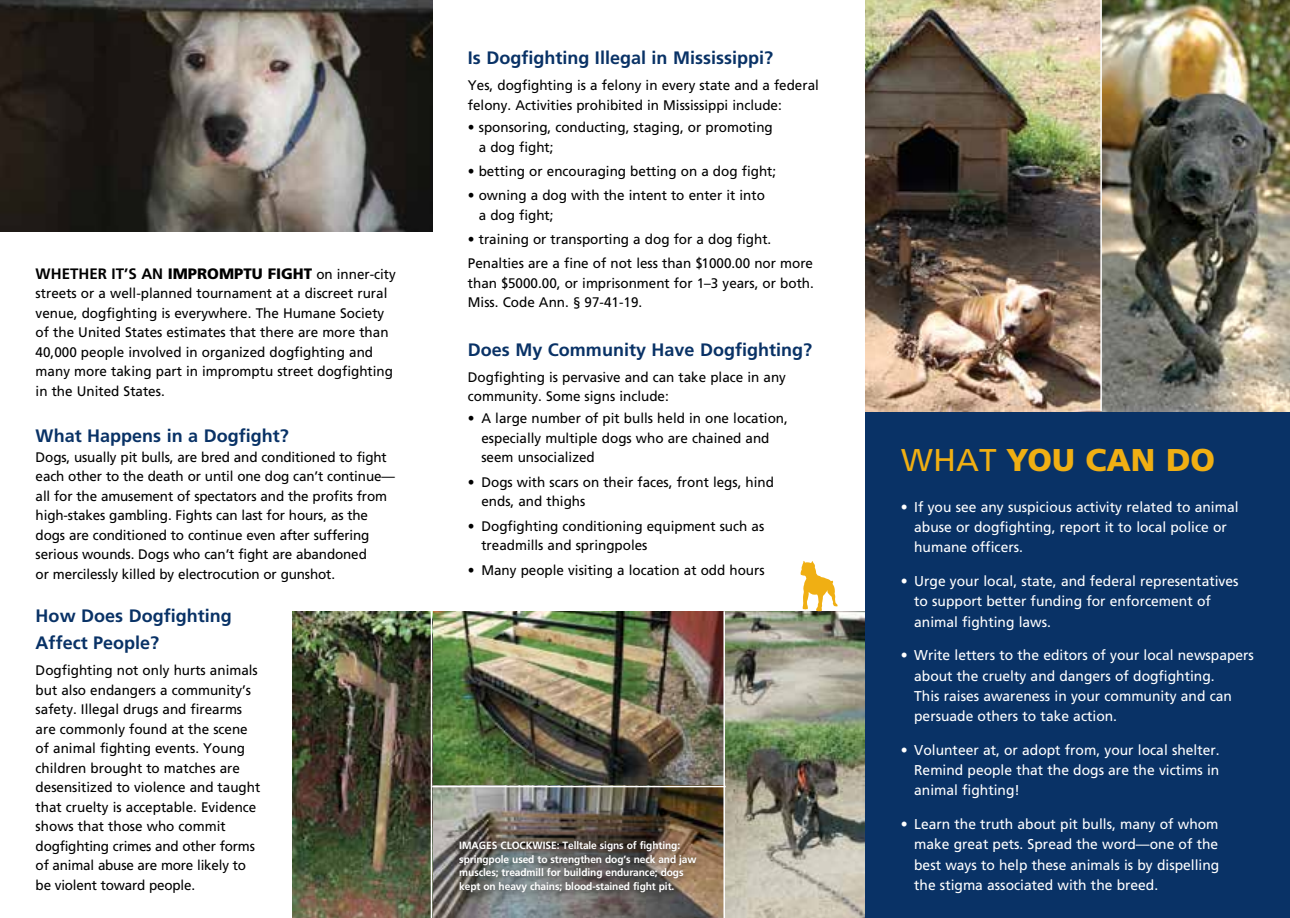
<style>
.page{position:relative;width:1290px;height:918px;background:#fff}
.page>*{position:absolute;margin:0;border:0;box-sizing:border-box;transform-origin:0 0}
.t1{font:900 31.5px "Frutiger";color:#f0af13}
.t2{font:700 18px/27px "Frutiger";color:#093266}
.t3{font:700 15.15px "Frutiger";color:#000}
.t4{font:900 15.15px "Frutiger";color:#000}
.t5{font:14.25px/20.2px "Frutiger";color:#fff}
.t6{font:13.8px/19.5px "Frutiger";color:#000}
.t7{font:700 10.5px/13.5px "Frutiger";letter-spacing:-.01em;color:#fff}
.s1{font-weight:900;font-size:15.15px}
.s2{font-weight:900}
.s3{font-family:"Frutiger Neue LT Pro";font-weight:400}
</style>
<div class="page">
<div style="left:865px;top:147px;width:424px;height:771px;background:#093266"></div>
<img style="left:865px;top:0;width:235px;height:411px">
<img style="left:1101px;top:0;width:188px;height:411px">
<hr style="left:1100px;top:0;width:1px;height:411px;background:#fff">
<img style="left:293px;top:611px;width:571px;height:307px">
<img style="left:0;top:0;width:432px;height:231px">
<div style="left:452px;top:834px;width:251px;height:65px;background:#000;opacity:.75"></div>
<hr style="left:430px;top:611px;width:2px;height:307px;background:#fff">
<hr style="left:723px;top:611px;width:2px;height:307px;background:#fff">
<hr style="left:432px;top:786px;width:293px;height:1px;background:#fff">
<svg style="left:800px;top:561px;width:37px;height:50px"></svg>
<p class="t6" style="left:36px;top:264px;width:362px;text-indent:232px"><span class="s1">FIGHT</span> on inner-city streets or a well-planned tournament at a discreet rural venue, dogfighting is everywhere. The Humane Society of the United States estimates that there are more than 40,000 people involved in organized dogfighting and many more taking part in impromptu street dogfighting in the United States.</p>
<h2 class="t2" style="left:36px;top:423px;width:255px">What Happens in a Dogfight?</h2>
<p class="t6" style="left:36px;top:447px;width:361px">Dogs, usually pit bulls, are bred and conditioned to fight each other to the death or until one dog can’t continue— all for the amusement of spectators and the profits from high-stakes gambling. Fights can last for hours, as the dogs are conditioned to continue even after suffering serious wounds. Dogs who can’t fight are abandoned<br>or mercilessly killed by electrocution or gunshot.</p>
<h2 class="t2" style="left:36px;top:602px;width:198px">H ow Does Dogfighting<br>Affect People?</h2>
<p class="t6" style="left:36px;top:661px;width:226px">Dogfighting not only hurts animals but also endangers a community’s safety. Illegal drugs and firearms are commonly found at the scene of animal fighting events. Young children brought to matches are desensitized to violence and taught that cruelty is acceptable. Evidence shows that those who commit dogfighting crimes and other forms of animal abuse are more likely to be violent toward people.</p>
<p class="t3" style="left:36px;top:265px;width:164px">WHETHE R IT’S AN <span class="s2">IMPRO</span></p>
<p class="t4" style="left:219px;top:264px;width:26px">MPTU</p>
<h2 class="t2" style="left:468px;top:44px;width:307px">Is Dogfighting Illegal in Mississippi?</h2>
<p class="t6" style="left:468px;top:76px;width:352px">Yes, dogfighting is a felony in every state and a federal felony. Activities prohibited in Mississippi include:</p>
<p class="t6" style="left:478px;top:118px;width:295px;text-indent:-11px">• sponsoring, conducting, staging, or promoting a dog fight;</p>
<p class="t6" style="left:468px;top:161px;width:310px">• betting or encouraging betting on a dog fight;</p>
<p class="t6" style="left:478px;top:186px;width:288px;text-indent:-11px">• owning a dog with the intent to enter it into a dog fight;</p>
<p class="t6" style="left:468px;top:227px;width:347px;line-height:24.3px">• training or transporting a dog for a dog fight.<br>Penalties are a fine of not less than $1000.00 nor more</p>
<p class="t6" style="left:468px;top:273px;width:347px">than $5000.00, or imprisonment for 1–3 years, or both.<br>Miss. Code Ann. § 97-41-19.</p>
<h2 class="t2" style="left:468px;top:336px;width:346px">Does My Community H ave Dogfighting?</h2>
<p class="t6" style="left:468px;top:367px;width:319px">Dogfighting is pervasive and can take place in any community. Some signs include:</p>
<p class="t6" style="left:481px;top:409px;width:308px;text-indent:-13px">• A large number of pit bulls held in one location, especially multiple dogs who are chained and seem unsocialized</p>
<p class="t6" style="left:481px;top:472px;width:294px;text-indent:-13px">• Dogs with scars on their faces, front legs, hind ends, and thighs</p>
<p class="t6" style="left:481px;top:516px;width:284px;text-indent:-13px">• Dogfighting conditioning equipment such as treadmills and springpoles</p>
<p class="t6" style="left:468px;top:560px;width:298px">• Many people visiting a location at odd hours</p>
<p class="t7" style="left:459px;top:839px;width:239px">Images clockwise: Telltale signs of fighting: springpole used to strengthen dog’s neck and jaw muscles; treadmill for building endurance; dogs kept on heavy chains; blood-stained fight pit.</p>
<h1 class="t1" style="left:900px;top:441px;width:316px"><span class="s3">What</span> YOU CAN DO</h1>
<p class="t5" style="left:914px;top:497px;width:326px;text-indent:-14px">• If you see any suspicious activity related to animal abuse or dogfighting, report it to local police or humane officers.</p>
<p class="t5" style="left:914px;top:571px;width:326px;text-indent:-14px">• Urge your local, state, and federal representatives to support better funding for enforcement of animal fighting laws.</p>
<p class="t5" style="left:914px;top:645px;width:341px;text-indent:-14px">• Write letters to the editors of your local newspapers about the cruelty and dangers of dogfighting.<br>This raises awareness in your community and can persuade others to take action.</p>
<p class="t5" style="left:914px;top:740px;width:307px;text-align:justify;text-indent:-14px">• Volunteer at, or adopt from, your local shelter.<br>Remind people that the dogs are the victims in animal fighting!</p>
<p class="t5" style="left:914px;top:814px;width:306px;text-align:justify;text-indent:-14px">• Learn the truth about pit bulls, many of whom make great pets. Spread the word—one of the best ways to help these animals is by dispelling the stigma associated with the breed.</p>
</div>
